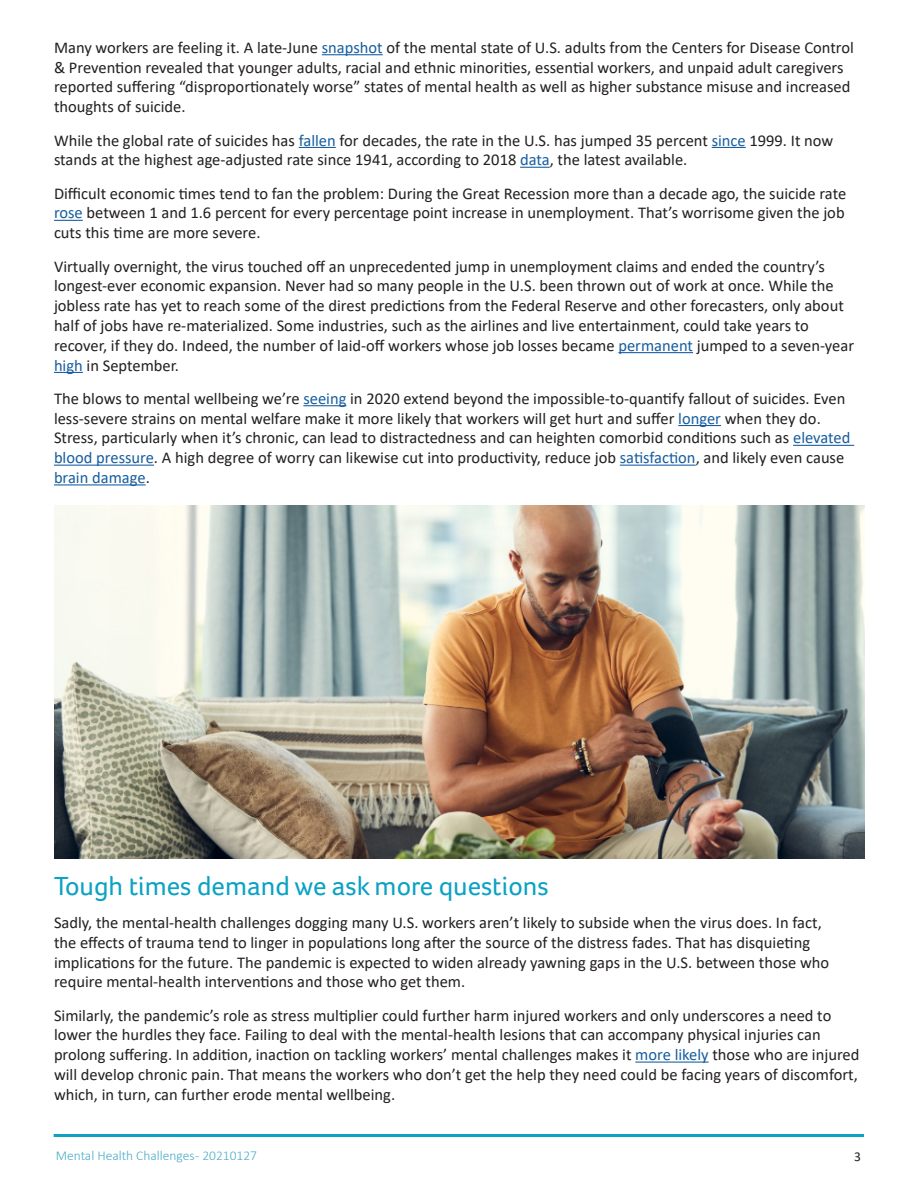
<style>
.page{position:relative;width:918px;height:1188px;background:#fff}
.page>*{position:absolute;margin:0;border:0;box-sizing:border-box;transform-origin:0 0}
.Paragraph_Head{font:27px "Foco";color:#0ba2c3}
.Body{font:16.5px/19.8px "Calibri";color:#231f20}
.t1{font:300 13.5px "Calibri";color:#4aabc7}
.t2{font:13.5px "Calibri";color:#231f20}
.s1{color:#175d9e}
</style>
<div class="page">
<hr style="left:54px;top:1134px;width:810px;height:3px;background:#0ba2c3">
<hr style="left:322px;top:54px;width:61px;height:1px;background:#175d9e">
<hr style="left:299px;top:147px;width:37px;height:1px;background:#175d9e">
<hr style="left:712px;top:147px;width:34px;height:1px;background:#175d9e">
<hr style="left:520px;top:167px;width:30px;height:1px;background:#175d9e">
<svg style="left:54px;top:220px;width:29px;height:1px"></svg>
<hr style="left:618px;top:352px;width:75px;height:1px;background:#175d9e">
<svg style="left:54px;top:372px;width:29px;height:1px"></svg>
<hr style="left:303px;top:405px;width:43px;height:1px;background:#175d9e">
<hr style="left:678px;top:425px;width:43px;height:1px;background:#175d9e">
<hr style="left:793px;top:445px;width:61px;height:1px;background:#175d9e">
<hr style="left:54px;top:465px;width:100px;height:1px;background:#175d9e">
<hr style="left:620px;top:465px;width:76px;height:1px;background:#175d9e">
<hr style="left:54px;top:484px;width:92px;height:1px;background:#175d9e">
<hr style="left:635px;top:1062px;width:74px;height:1px;background:#175d9e">
<img style="left:54px;top:505px;width:810px;height:353px">
<p class="Body" style="left:54px;top:37px;width:801px">Many workers are feeling it. A late-June <span class="s1">snapshot</span> of the mental state of U.S. adults from the Centers for Disease Control &amp; Prevention revealed that younger adults, racial and ethnic minorities, essential workers, and unpaid adult caregivers reported suffering “disproportionately worse” states of mental health as well as higher substance misuse and increased thoughts of suicide.</p>
<p class="Body" style="left:54px;top:130px;width:781px">While the global rate of suicides has <span class="s1">fallen</span> for decades, the rate in the U.S. has jumped 35 percent <span class="s1">since</span> 1999. It now stands at the highest age-adjusted rate since 1941, according to 2018 <span class="s1">data</span>, the latest available.</p>
<p class="Body" style="left:54px;top:183px;width:794px;text-align:justify">Difficult economic times tend to fan the problem: During the Great Recession more than a decade ago, the suicide rate <span class="s1">rose</span> between 1 and 1.6 percent for every percentage point increase in unemployment. That’s worrisome given the job cuts this time are more severe.</p>
<p class="Body" style="left:54px;top:256px;width:802px">Virtually overnight, the virus touched off an unprecedented jump in unemployment claims and ended the country’s longest-ever economic expansion. Never had so many people in the U.S. been thrown out of work at once. While the jobless rate has yet to reach some of the direst predictions from the Federal Reserve and other forecasters, only about half of jobs have re-materialized. Some industries, such as the airlines and live entertainment, could take years to recover, if they do. Indeed, the number of laid-off workers whose job losses became <span class="s1">permanent</span> jumped to a seven-year <span class="s1">high</span> in September.</p>
<p class="Body" style="left:54px;top:388px;width:798px">The blows to mental wellbeing we’re <span class="s1">seeing</span> in 2020 extend beyond the impossible-to-quantify fallout of suicides. Even less-severe strains on mental welfare make it more likely that workers will get hurt and suffer <span class="s1">longer</span> when they do.<br>Stress, particularly when it’s chronic, can lead to distractedness and can heighten comorbid conditions such as <span class="s1">elevated blood pressure</span>. A high degree of worry can likewise cut into productivity, reduce job <span class="s1">satisfaction</span>, and likely even cause <span class="s1">brain damage</span>.</p>
<p class="Paragraph_Head" style="left:54px;top:870px;width:496px">Tough times demand we ask more questions</p>
<p class="Body" style="left:54px;top:912px;width:777px">Sadly, the mental-health challenges dogging many U.S. workers aren’t likely to subside when the virus does. In fact, the effects of trauma tend to linger in populations long after the source of the distress fades. That has disquieting implications for the future. The pandemic is expected to widen already yawning gaps in the U.S. between those who require mental-health interventions and those who get them.</p>
<p class="Body" style="left:54px;top:1005px;width:807px">Similarly, the pandemic’s role as stress multiplier could further harm injured workers and only underscores a need to lower the hurdles they face. Failing to deal with the mental-health lesions that can accompany physical injuries can prolong suffering. In addition, inaction on tackling workers’ mental challenges makes it <span class="s1">more likely</span> those who are injured will develop chronic pain. That means the workers who don’t get the help they need could be facing years of discomfort, which, in turn, can further erode mental wellbeing.</p>
<p class="t1" style="left:56px;top:1147px;width:203px">Mental Health Challenges - 20210127</p>
<p class="t2" style="left:854px;top:1147px;width:8px">3</p>
</div>
